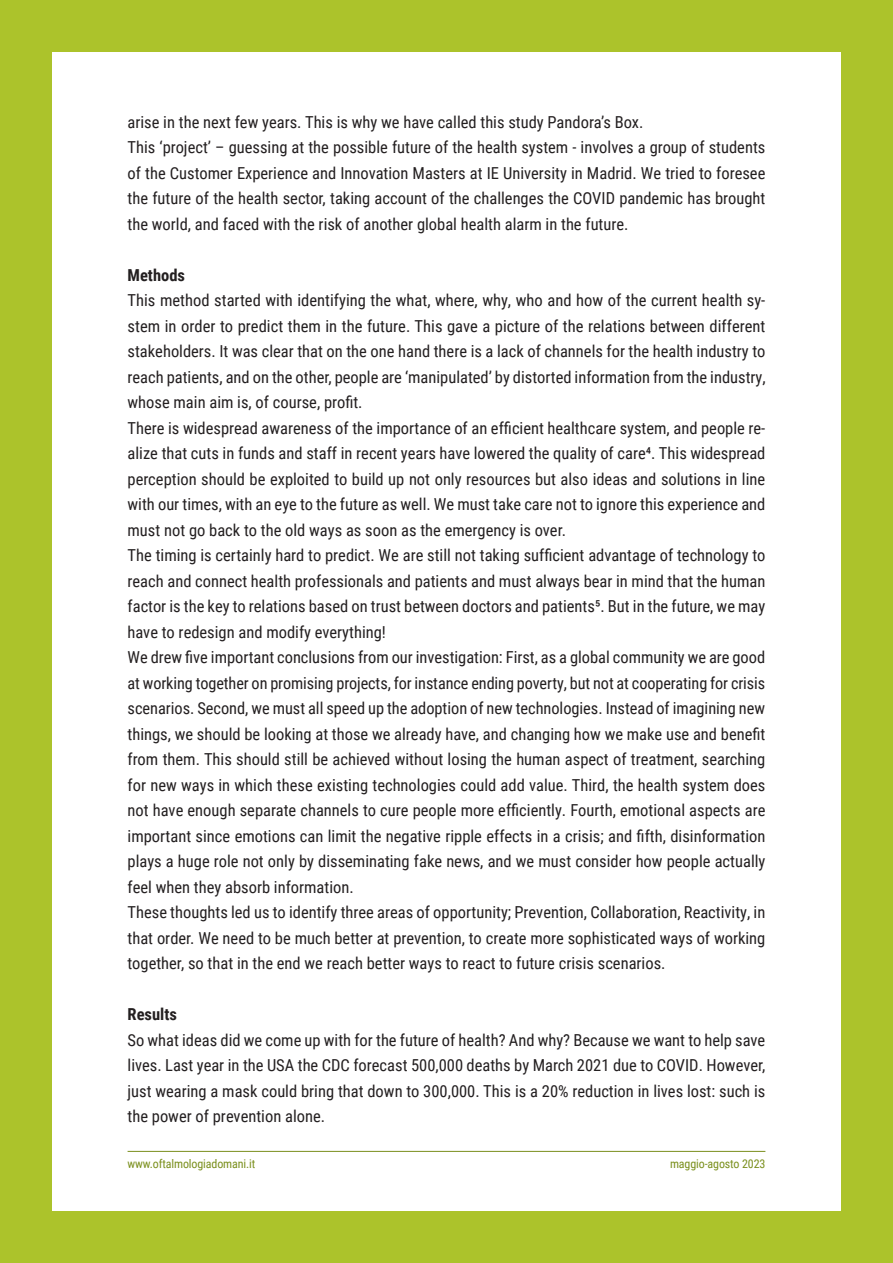
<style>
.page{position:relative;width:893px;height:1263px;background:#fff}
.page>*{position:absolute;margin:0;border:0;box-sizing:border-box;transform-origin:0 0}
.t1{font:16.5px/25.5px "Roboto Condensed";color:#231f20}
.t2{font:700 16.5px "Roboto Condensed";color:#231f20}
.t3{font:12px "Roboto Condensed";letter-spacing:-.01em;color:#7a8f1c}
</style>
<div class="page">
<hr style="left:128px;top:1151px;width:637px;height:1px;background:#7a8f1c">
<div style="left:0;top:0;width:893px;height:51px;background:#acc32b"></div>
<div style="left:0;top:0;width:51px;height:1263px;background:#acc32b"></div>
<div style="left:842px;top:0;width:51px;height:1263px;background:#acc32b"></div>
<div style="left:0;top:1212px;width:893px;height:51px;background:#acc32b"></div>
<p class="t1" style="left:128px;top:108px;width:639px">arise in the next few years. This is why we have called this study Pandora’s Box.<br>This ‘project’ – guessing at the possible future of the health system - involves a group of students of the Customer Experience and Innovation Masters at IE University in Madrid. We tried to foresee the future of the health sector, taking account of the challenges the COVID pandemic has brought the world, and faced with the risk of another global health alarm in the future.</p>
<p class="t2" style="left:128px;top:263px;width:59px">Methods</p>
<p class="t1" style="left:128px;top:287px;width:640px">This method started with identifying the what, where, why, who and how of the current health sy&shy;stem in order to predict them in the future. This gave a picture of the relations between different stakeholders. It was clear that on the one hand there is a lack of channels for the health industry to reach patients, and on the other, people are ‘manipulated’ by distorted information from the industry, whose main aim is, of course, profit.<br>There is widespread awareness of the importance of an efficient healthcare system, and people re&shy;alize that cuts in funds and staff in recent years have lowered the quality of care4. This widespread perception should be exploited to build up not only resources but also ideas and solutions in line with our times, with an eye to the future as well. We must take care not to ignore this experience and must not go back to the old ways as soon as the emergency is over.<br>The timing is certainly hard to predict. We are still not taking sufficient advantage of technology to reach and connect health professionals and patients and must always bear in mind that the human factor is the key to relations based on trust between doctors and patients5. But in the future, we may have to redesign and modify everything!<br>We drew five important conclusions from our investigation: First, as a global community we are good at working together on promising projects, for instance ending poverty, but not at cooperating for crisis scenarios. Second, we must all speed up the adoption of new technologies. Instead of imagining new things, we should be looking at those we already have, and changing how we make use and benefit from them. This should still be achieved without losing the human aspect of treatment, searching for new ways in which these existing technologies could add value. Third, the health system does not have enough separate channels to cure people more efficiently. Fourth, emotional aspects are important since emotions can limit the negative ripple effects in a crisis; and fifth, disinformation plays a huge role not only by disseminating fake news, and we must consider how people actually feel when they absorb information.<br>These thoughts led us to identify three areas of opportunity; Prevention, Collaboration, Reactivity, in that order. We need to be much better at prevention, to create more sophisticated ways of working together, so that in the end we reach better ways to react to future crisis scenarios.</p>
<p class="t2" style="left:128px;top:1003px;width:51px">Results</p>
<p class="t1" style="left:128px;top:1026px;width:639px;text-align:justify">So what ideas did we come up with for the future of health? And why? Because we want to help save lives. Last year in the USA the CDC forecast 500,000 deaths by March 2021 due to COVID. However, just wearing a mask could bring that down to 300,000. This is a 20% reduction in lives lost: such is the power of prevention alone.</p>
<p class="t3" style="left:128px;top:1156px;width:129px">www.oftalmologiadomani.it</p>
<p class="t3" style="left:670px;top:1156px;width:97px">maggio-agosto 2023</p>
</div>
